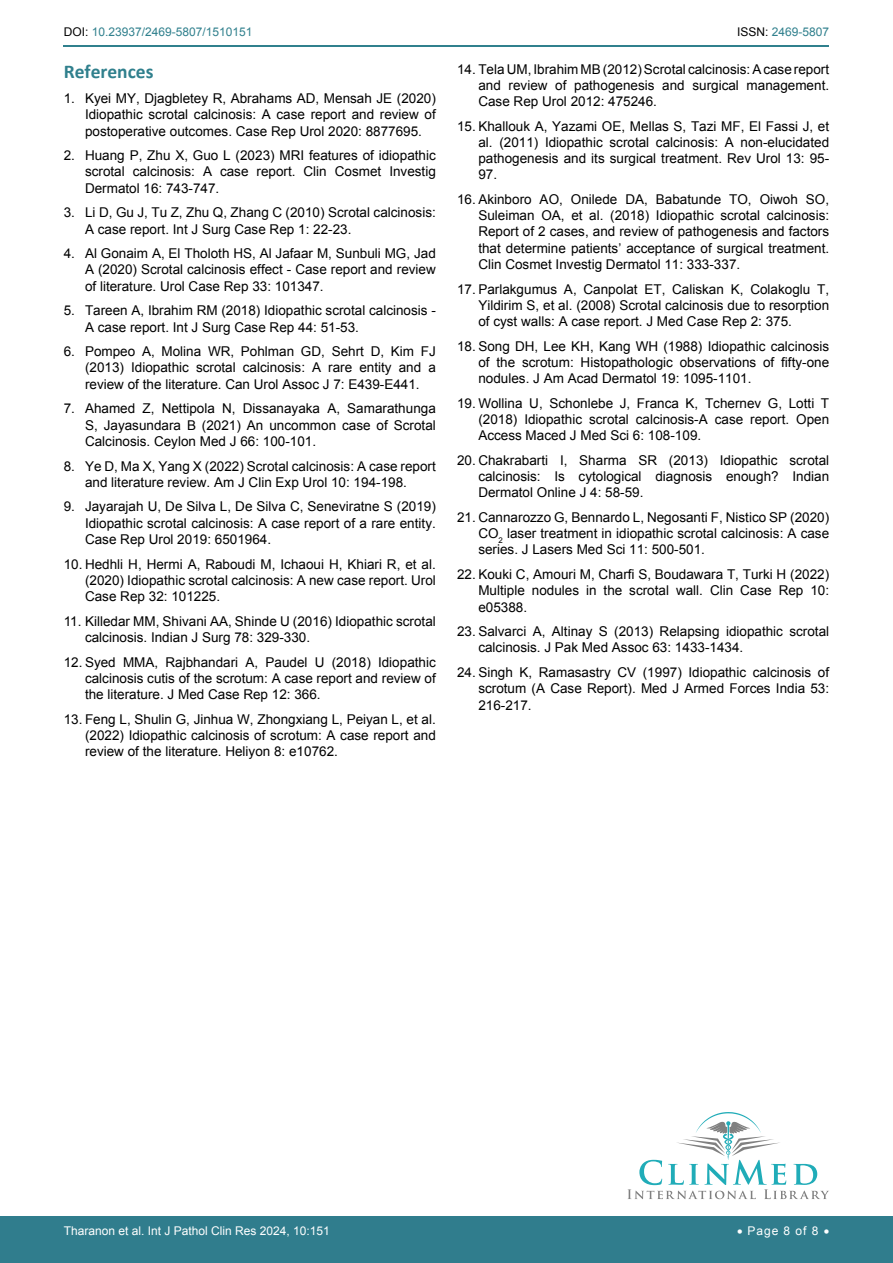
<style>
.page{position:relative;width:893px;height:1263px;background:#fff}
.page>*{position:absolute;margin:0;border:0;box-sizing:border-box;transform-origin:0 0}
.t1{font:700 19.5px "Calibri";color:#30808d}
.t2{font:13.5px/16.2px "Arial";color:#000;text-align:justify}
.t3{font:12px "Arial";color:#fff}
.t4{font:12px "Arial";color:#30808d}
.s1{color:#000}
</style>
<div class="page">
<hr style="left:64px;top:45px;width:765px;height:2px;background:#30808d">
<div style="left:0;top:1217px;width:893px;height:46px;background:#307d8d"></div>
<svg style="left:627px;top:1112px;width:202px;height:87px"></svg>
<p class="t4" style="left:64px;top:24px;width:190px"><span class="s1">DOI:</span> 10.23937/2469-5807/1510151</p>
<p class="t4" style="left:737px;top:24px;width:94px"><span class="s1">ISSN:</span> 2469-5807</p>
<h1 class="t1" style="left:64px;top:59px;width:91px">References</h1>
<p class="t2" style="left:85px;top:90px;width:352px;text-indent:-21px">1. Kyei MY, Djagbletey R, Abrahams AD, Mensah JE (2020)<br>Idiopathic scrotal calcinosis: A case report and review of postoperative outcomes. Case Rep Urol 2020: 8877695.</p>
<p class="t2" style="left:85px;top:148px;width:352px;text-indent:-21px">2. Huang P, Zhu X, Guo L (2023) MRI features of idiopathic scrotal calcinosis: A case report. Clin Cosmet Investig Dermatol 16: 743-747.</p>
<p class="t2" style="left:85px;top:205px;width:352px;text-indent:-21px">3. Li D, Gu J, Tu Z, Zhu Q, Zhang C (2010) Scrotal calcinosis:<br>A case report. Int J Surg Case Rep 1: 22-23.</p>
<p class="t2" style="left:85px;top:246px;width:352px;text-indent:-21px">4. Al Gonaim A, El Tholoth HS, Al Jafaar M, Sunbuli MG, Jad A (2020) Scrotal calcinosis effect - Case report and review of literature. Urol Case Rep 33: 101347.</p>
<p class="t2" style="left:85px;top:303px;width:352px;text-indent:-21px">5. Tareen A, Ibrahim RM (2018) Idiopathic scrotal calcinosis -<br>A case report. Int J Surg Case Rep 44: 51-53.</p>
<p class="t2" style="left:85px;top:344px;width:352px;text-indent:-21px">6. Pompeo A, Molina WR, Pohlman GD, Sehrt D, Kim FJ (2013) Idiopathic scrotal calcinosis: A rare entity and a review of the literature. Can Urol Assoc J 7: E439-E441.</p>
<p class="t2" style="left:85px;top:401px;width:352px;text-indent:-21px">7. Ahamed Z, Nettipola N, Dissanayaka A, Samarathunga S, Jayasundara B (2021) An uncommon case of Scrotal Calcinosis. Ceylon Med J 66: 100-101.</p>
<p class="t2" style="left:64px;top:458px;width:374px;text-align:center">8. Ye D, Ma X, Yang X (2022) Scrotal calcinosis: A case report and literature review. Am J Clin Exp Urol 10: 194-198.</p>
<p class="t2" style="left:85px;top:499px;width:352px;text-indent:-21px">9. Jayarajah U, De Silva L, De Silva C, Seneviratne S (2019)<br>Idiopathic scrotal calcinosis: A case report of a rare entity.<br>Case Rep Urol 2019: 6501964.</p>
<p class="t2" style="left:85px;top:556px;width:352px;text-indent:-21px">10. Hedhli H, Hermi A, Raboudi M, Ichaoui H, Khiari R, et al. (2020) Idiopathic scrotal calcinosis: A new case report. Urol Case Rep 32: 101225.</p>
<p class="t2" style="left:85px;top:613px;width:352px;text-indent:-21px">11. Killedar MM, Shivani AA, Shinde U (2016) Idiopathic scrotal calcinosis. Indian J Surg 78: 329-330.</p>
<p class="t2" style="left:85px;top:654px;width:352px;text-indent:-21px">12. Syed MMA, Rajbhandari A, Paudel U (2018) Idiopathic calcinosis cutis of the scrotum: A case report and review of the literature. J Med Case Rep 12: 366.</p>
<p class="t2" style="left:85px;top:711px;width:352px;text-indent:-21px">13. Feng L, Shulin G, Jinhua W, Zhongxiang L, Peiyan L, et al. (2022) Idiopathic calcinosis of scrotum: A case report and review of the literature. Heliyon 8: e10762.</p>
<p class="t2" style="left:478px;top:61px;width:352px;text-indent:-21px">14. Tela UM, Ibrahim MB (2012) Scrotal calcinosis: A case report and review of pathogenesis and surgical management.<br>Case Rep Urol 2012: 475246.</p>
<p class="t2" style="left:478px;top:118px;width:352px;text-indent:-21px">15. Khallouk A, Yazami OE, Mellas S, Tazi MF, El Fassi J, et al. (2011) Idiopathic scrotal calcinosis: A non-elucidated pathogenesis and its surgical treatment. Rev Urol 13: 95- 97.</p>
<p class="t2" style="left:478px;top:191px;width:352px;text-indent:-21px">16. Akinboro AO, Onilede DA, Babatunde TO, Oiwoh SO, Suleiman OA, et al. (2018) Idiopathic scrotal calcinosis:<br>Report of 2 cases, and review of pathogenesis and factors that determine patients’ acceptance of surgical treatment.<br>Clin Cosmet Investig Dermatol 11: 333-337.</p>
<p class="t2" style="left:478px;top:281px;width:352px;text-indent:-21px">17. Parlakgumus A, Canpolat ET, Caliskan K, Colakoglu T, Yildirim S, et al. (2008) Scrotal calcinosis due to resorption of cyst walls: A case report. J Med Case Rep 2: 375.</p>
<p class="t2" style="left:478px;top:338px;width:352px;text-indent:-21px">18. Song DH, Lee KH, Kang WH (1988) Idiopathic calcinosis of the scrotum: Histopathologic observations of fifty-one nodules. J Am Acad Dermatol 19: 1095-1101.</p>
<p class="t2" style="left:478px;top:395px;width:352px;text-indent:-21px">19. Wollina U, Schonlebe J, Franca K, Tchernev G, Lotti T (2018) Idiopathic scrotal calcinosis-A case report. Open Access Maced J Med Sci 6: 108-109.</p>
<p class="t2" style="left:478px;top:452px;width:352px;text-indent:-21px">20. Chakrabarti I, Sharma SR (2013) Idiopathic scrotal calcinosis: Is cytological diagnosis enough? Indian Dermatol Online J 4: 58-59.</p>
<p class="t2" style="left:478px;top:509px;width:352px;text-indent:-21px">21. Cannarozzo G, Bennardo L, Negosanti F, Nistico SP (2020)<br>CO<sub>2</sub> laser treatment in idiopathic scrotal calcinosis: A case series. J Lasers Med Sci 11: 500-501.</p>
<p class="t2" style="left:478px;top:566px;width:352px;text-indent:-21px">22. Kouki C, Amouri M, Charfi S, Boudawara T, Turki H (2022)<br>Multiple nodules in the scrotal wall. Clin Case Rep 10: e05388.</p>
<p class="t2" style="left:478px;top:623px;width:352px;text-indent:-21px">23. Salvarci A, Altinay S (2013) Relapsing idiopathic scrotal calcinosis. J Pak Med Assoc 63: 1433-1434.</p>
<p class="t2" style="left:478px;top:664px;width:352px;text-indent:-21px">24. Singh K, Ramasastry CV (1997) Idiopathic calcinosis of scrotum (A Case Report). Med J Armed Forces India 53:<br>216-217.</p>
<p class="t3" style="left:64px;top:1223px;width:268px">Tharanon et al. Int J Pathol Clin Res 2024, 10:151</p>
<p class="t3" style="left:737px;top:1223px;width:94px">• Page 8 of 8 •</p>
</div>
